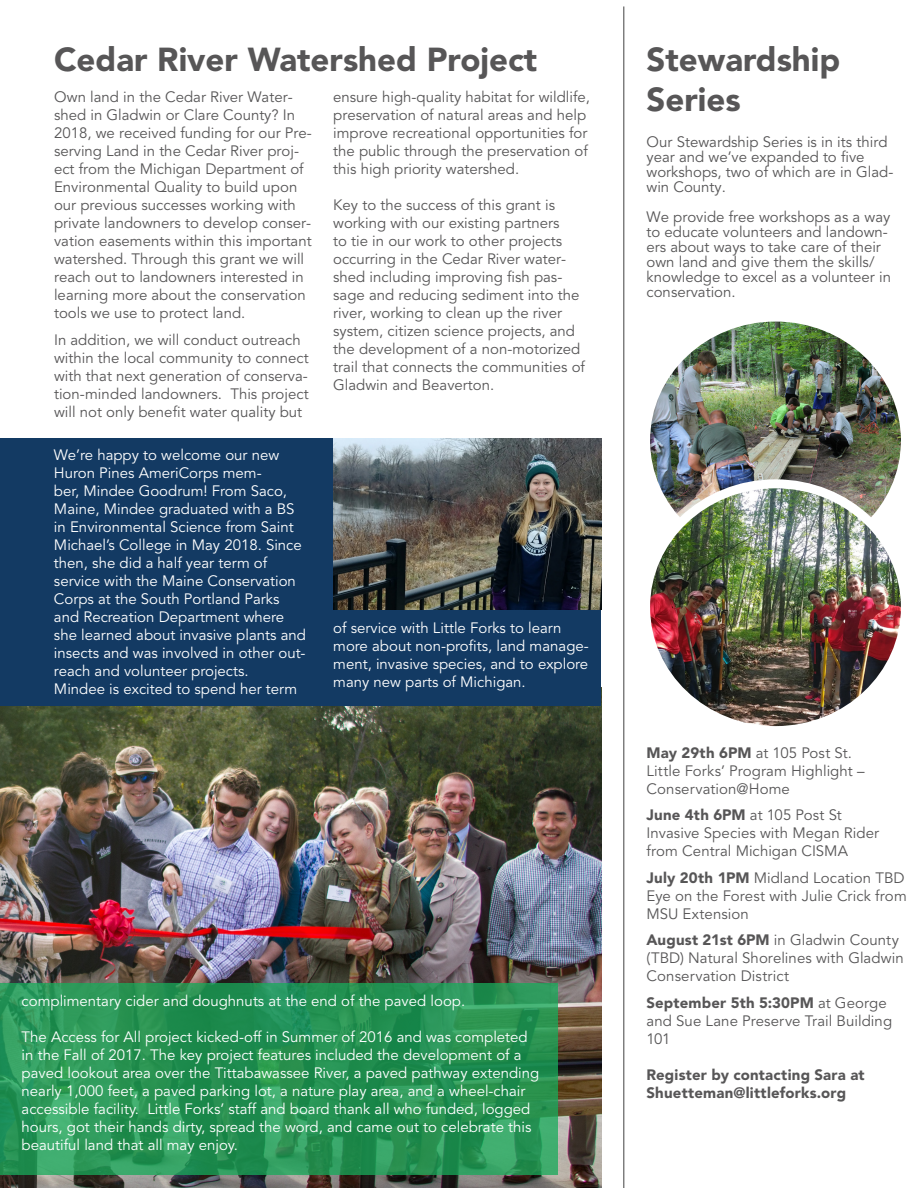
<style>
.page{position:relative;width:918px;height:1188px;background:#fff}
.page>*{position:absolute;margin:0;border:0;box-sizing:border-box;transform-origin:0 0}
._63_Title_gray_Bitte{font:900 33px "Avenir";color:#575657}
._8_Content_gray_Sour{font:15px/18px "Avenir";color:#575657}
.t1{font:15px/18px "Avenir";color:#fff}
._8_Content_gray_Sour-2{font:900 15px/18px "Avenir";letter-spacing:.015em;color:#575657}
.s1{font-weight:900}
</style>
<div class="page">
<img style="left:0;top:687px;width:601px;height:501px">
<div style="left:1px;top:439px;width:600px;height:267px;background:#133a63"></div>
<svg style="left:0;top:983px;width:557px;height:192px;background:#279354"></svg>
<img style="left:651px;top:323px;width:249px;height:161px">
<div style="left:641px;top:313px;width:269px;height:255px;border:9px solid #fff;border-radius:50%"></div>
<img style="left:649px;top:484px;width:253px;height:241px">
<div style="left:641px;top:479px;width:269px;height:256px;border:9px solid #fff;border-radius:50%"></div>
<hr style="left:623px;top:6px;width:1px;height:1182px;background:#575657">
<img style="left:333px;top:439px;width:268px;height:170px">
<p class="_63_Title_gray_Bitte" style="left:54px;top:31px;width:485px">Cedar River Watershed Project</p>
<p class="_8_Content_gray_Sour" style="left:54px;top:89px;width:259px">Own land in the Cedar River Water&shy;shed in Gladwin or Clare County? In 2018, we received funding for our Pre&shy;serving Land in the Cedar River proj&shy;ect from the Michigan Department of Environmental Quality to build upon our previous successes working with private landowners to develop conser&shy;vation easements within this important watershed. Through this grant we will reach out to landowners interested in learning more about the conservation tools we use to protect land.</p>
<p class="_8_Content_gray_Sour" style="left:54px;top:331px;width:256px">In addition, we will conduct outreach within the local community to connect with that next generation of conserva&shy;tion-minded landowners. This project will not only benefit water quality but</p>
<p class="_8_Content_gray_Sour" style="left:333px;top:89px;width:258px">ensure high-quality habitat for wildlife, preservation of natural areas and help improve recreational opportunities for the public through the preservation of this high priority watershed.</p>
<p class="_8_Content_gray_Sour" style="left:333px;top:197px;width:253px">Key to the success of this grant is working with our existing partners<br>to tie in our work to other projects occurring in the Cedar River water&shy;shed including improving fish pas&shy;sage and reducing sediment into the river, working to clean up the river system, citizen science projects, and the development of a non-motorized trail that connects the communities of Gladwin and Beaverton.</p>
<p class="t1" style="left:54px;top:446px;width:253px">We’re happy to welcome our new Huron Pines AmeriCorps mem-<br>ber, Mindee Goodrum! From Saco, Maine, Mindee graduated with a BS in Environmental Science from Saint Michael’s College in May 2018. Since then, she did a half year term of service with the Maine Conservation Corps at the South Portland Parks and Recreation Department where she learned about invasive plants and insects and was involved in other out&shy;reach and volunteer projects.</p>
<p class="t1" style="left:54px;top:680px;width:245px">Mindee is excited to spend her term</p>
<p class="t1" style="left:333px;top:619px;width:257px">of service with Little Forks to learn more about non-profits, land manage&shy;ment, invasive species, and to explore many new parts of Michigan.</p>
<p class="t1" style="left:22px;top:993px;width:445px">complimentary cider and doughnuts at the end of the paved loop.</p>
<p class="t1" style="left:22px;top:1029px;width:519px">The Access for All project kicked-off in Summer of 2016 and was completed in the Fall of 2017. The key project features included the development of a paved lookout area over the Tittabawassee River, a paved pathway extending nearly 1,000 feet, a paved parking lot, a nature play area, and a wheel-chair accessible facility. Little Forks’ staff and board thank all who funded, logged hours, got their hands dirty, spread the word, and came out to celebrate this beautiful land that all may enjoy.</p>
<p class="_63_Title_gray_Bitte" style="left:647px;top:31px;width:195px">Stewardship</p>
<p class="_63_Title_gray_Bitte" style="left:647px;top:71px;width:96px">Series</p>
<p class="_8_Content_gray_Sour" style="left:647px;top:135px;width:248px;line-height:15px">Our Stewardship Series is in its third year and we’ve expanded to five workshops, two of which are in Glad&shy;win County.</p>
<p class="_8_Content_gray_Sour" style="left:647px;top:210px;width:246px;line-height:15px">We provide free workshops as a way to educate volunteers and landown&shy;ers about ways to take care of their own land and give them the skills/ knowledge to excel as a volunteer in conservation.</p>
<p class="_8_Content_gray_Sour" style="left:647px;top:744px;width:220px"><span class="s1">May 29th 6PM</span> at 105 Post St.<br>Little Forks’ Program Highlight –<br>Conservation@Home</p>
<p class="_8_Content_gray_Sour" style="left:647px;top:806px;width:234px"><span class="s1">June 4th 6PM</span> at 105 Post St<br>Invasive Species with Megan Rider from Central Michigan CISMA</p>
<p class="_8_Content_gray_Sour" style="left:647px;top:869px;width:262px"><span class="s1">July 20th 1PM</span> Midland Location TBD<br>Eye on the Forest with Julie Crick from<br>MSU Extension</p>
<p class="_8_Content_gray_Sour" style="left:647px;top:931px;width:259px"><span class="s1">August 21st 6PM</span> in Gladwin County (TBD) Natural Shorelines with Gladwin<br>Conservation District</p>
<p class="_8_Content_gray_Sour" style="left:647px;top:994px;width:247px"><span class="s1">September 5th 5:30PM</span> at George and Sue Lane Preserve Trail Building<br>101</p>
<p class="_8_Content_gray_Sour-2" style="left:647px;top:1065px;width:220px">Register by contacting Sara at<br>Shuetteman@littleforks.org</p>
</div>
